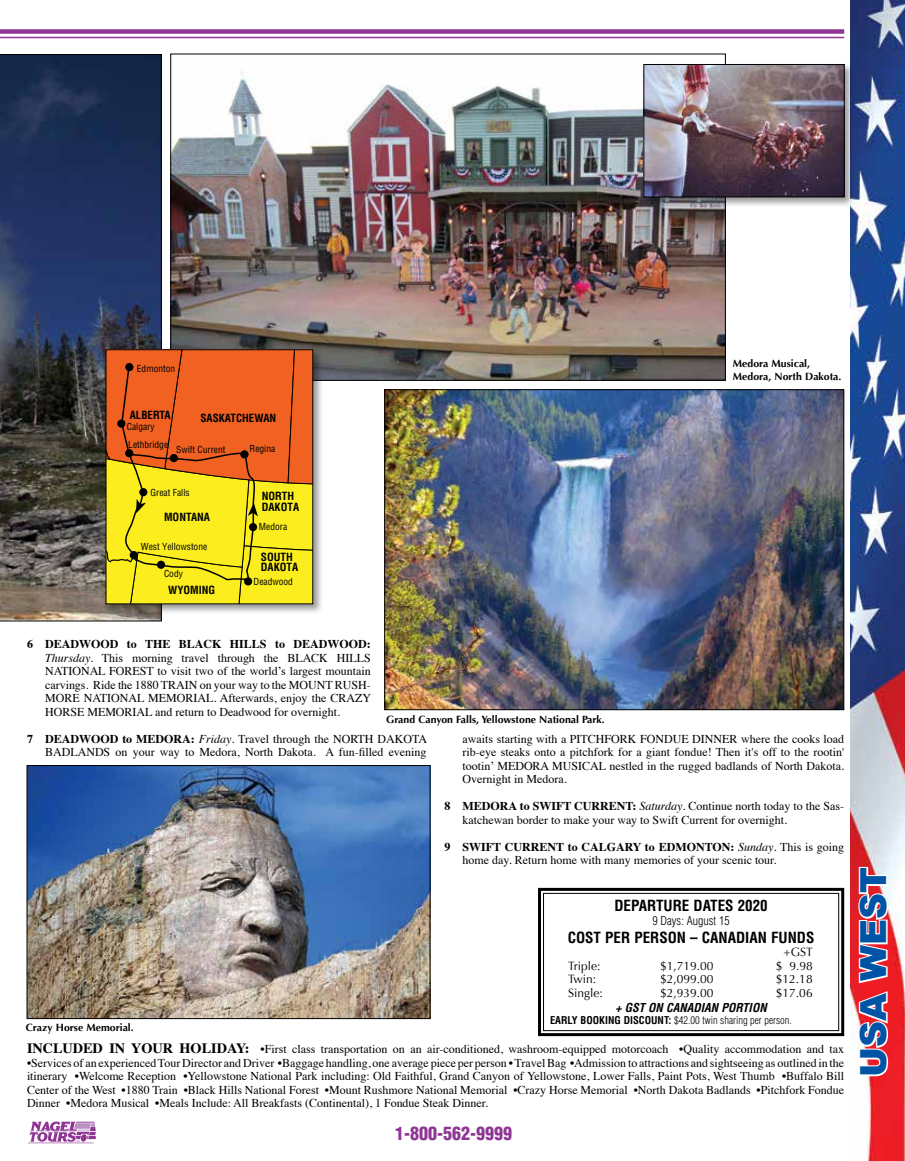
<style>
.page{position:relative;width:905px;height:1161px;background:#fff}
.page>*{position:absolute;margin:0;border:0;box-sizing:border-box;transform-origin:0 0}
.t1{font:900 36px "Arial";color:#0054a6}
.t2{font:900 condensed 18px "Helvetica";color:#8f3694}
.t3{font:700 condensed 15px "Helvetica";color:#000}
.t4{font:12px/13.5px "Times";color:#000;text-align:justify}
.t5{font:12px "Optima";color:#000}
.t6{font:italic 700 condensed 12px "Helvetica";color:#000}
.t7{font:300 condensed 12px "Helvetica";color:#000}
.t8{font:700 condensed 10.95px/10.5px "Helvetica";color:#000}
.t9{font:700 10.5px/12.6px "Optima";color:#000}
.t10{font:300 condensed 10.5px "Helvetica";color:#000}
.t11{font:condensed 9.45px "Helvetica";color:#000}
.s1{font-weight:700}
.s2{font-style:italic}
.s3{font-weight:700;font-size:14.25px}
</style>
<div class="page">
<svg style="left:0;top:54px;width:162px;height:567px;background:#323c52"></svg>
<svg style="left:0;top:36px;width:844px;height:1px"></svg>
<div style="left:0;top:29px;width:844px;height:5px;background:#8f3694"></div>
<hr style="left:0;top:37px;width:844px;height:1px;background:#8f3694">
<hr style="left:28px;top:1143px;width:66px;height:1px;background:#8f3694">
<svg style="left:30px;top:1122px;width:66px;height:20px"></svg>
<img style="left:850px;top:0;width:54px;height:1161px">
<svg style="left:856px;top:865px;width:33px;height:213px"></svg>
<img style="left:29px;top:767px;width:399px;height:250px">
<div style="left:27px;top:765px;width:403px;height:254px;border:1px solid #000"></div>
<img style="left:172px;top:72px;width:551px;height:307px">
<img style="left:386px;top:391px;width:456px;height:317px">
<div style="left:384px;top:389px;width:460px;height:321px;border:1px solid #000"></div>
<div style="left:641px;top:62px;width:214px;height:146px;background:#000;opacity:.4"></div>
<img style="left:645px;top:66px;width:197px;height:129px">
<div style="left:643px;top:64px;width:201px;height:133px;border:1px solid #000"></div>
<svg style="left:538px;top:887px;width:307px;height:150px"></svg>
<div style="left:543px;top:893px;width:296px;height:138px;border:1px solid #000"></div>
<div style="left:104px;top:348px;width:220px;height:267px;background:#000;opacity:.4"></div>
<svg style="left:108px;top:351px;width:203px;height:251px;background:#eba01e"></svg>
<div style="left:125px;top:363px;width:8px;height:8px;background:#000;border-radius:50%"></div>
<div style="left:157px;top:561px;width:8px;height:8px;background:#000;border-radius:50%"></div>
<p class="t11" style="left:137px;top:363px;width:40px">Edmonton</p>
<p class="t8" style="left:130px;top:410px;width:42px">ALBERTA</p>
<p class="t11" style="left:127px;top:421px;width:29px">Calgary</p>
<p class="t8" style="left:200px;top:413px;width:77px">SASKATCHEWAN</p>
<p class="t11" style="left:128px;top:439px;width:41px">Lethbridge</p>
<p class="t11" style="left:176px;top:444px;width:51px">Swift Current</p>
<p class="t11" style="left:249px;top:443px;width:27px">Regina</p>
<p class="t11" style="left:150px;top:487px;width:41px">Great Falls</p>
<p class="t8" style="left:164px;top:511px;width:47px">MONTANA</p>
<p class="t11" style="left:141px;top:541px;width:68px">West Yellowstone</p>
<p class="t11" style="left:164px;top:568px;width:20px">Cody</p>
<p class="t8" style="left:168px;top:584px;width:49px">WYOMING</p>
<p class="t8" style="left:262px;top:491px;width:39px">NORTH<br>DAKOTA</p>
<p class="t11" style="left:259px;top:520px;width:30px">Medora</p>
<p class="t8" style="left:261px;top:552px;width:39px">SOUTH<br>DAKOTA</p>
<p class="t11" style="left:253px;top:576px;width:41px">Deadwood</p>
<p class="t9" style="left:733px;top:357px;width:110px">Medora Musical,<br>Medora, North Dakota.</p>
<p class="t4" style="left:45px;top:636px;width:327px;text-indent:-18px"><span class="s1">6 DEADWOOD to THE BLACK HILLS to DEADWOOD:<br></span><span class="s2">Thursday</span>. This morning travel through the BLACK HILLS NATIONAL FOREST to visit two of the world’s largest mountain carvings. Ride the 1880 TRAIN on your way to the MOUNT RUSH-MORE NATIONAL MEMORIAL. Afterwards, enjoy the CRAZY HORSE MEMORIAL and return to Deadwood for overnight.</p>
<p class="t4" style="left:27px;top:731px;width:402px;text-align:right"><span class="s1">7 DEADWOOD to MEDORA:</span> <span class="s2">Friday</span>. Travel through the NORTH DAKOTA<br>BADLANDS on your way to Medora, North Dakota. A fun-filled evening</p>
<p class="t4" style="left:462px;top:731px;width:383px">awaits starting with a PITCHFORK FONDUE DINNER where the cooks load rib-eye steaks onto a pitchfork for a giant fondue! Then it's off to the rootin' tootin’ MEDORA MUSICAL nestled in the rugged badlands of North Dakota.<br>Overnight in Medora.</p>
<p class="t4" style="left:462px;top:798px;width:383px;text-indent:-18px"><span class="s1">8 MEDORA to SWIFT CURRENT:</span> <span class="s2">Saturday</span>. Continue north today to the Sas&shy;katchewan border to make your way to Swift Current for overnight.</p>
<p class="t4" style="left:462px;top:839px;width:383px;text-indent:-18px"><span class="s1">9 SWIFT CURRENT to CALGARY to EDMONTON:</span> <span class="s2">Sunday</span>. This is going home day. Return home with many memories of your scenic tour.</p>
<p class="t8" style="left:294px;top:643px;width:51px">NEBRASKA</p>
<p class="t9" style="left:386px;top:713px;width:220px">Grand Canyon Falls, Yellowstone National Park.</p>
<p class="t9" style="left:26px;top:1021px;width:109px">Crazy Horse Memorial.</p>
<p class="t3" style="left:614px;top:897px;width:155px">DEPARTURE DATES 2020</p>
<p class="t7" style="left:652px;top:914px;width:79px">9 Days: August 15</p>
<p class="t3" style="left:567px;top:928px;width:248px">COST PER PERSON – CANADIAN FUNDS</p>
<p class="t5" style="left:783px;top:945px;width:31px">+GST</p>
<p class="t5" style="left:568px;top:959px;width:34px">Triple:</p>
<p class="t5" style="left:660px;top:959px;width:55px">$1,719.00</p>
<p class="t5" style="left:775px;top:959px;width:38px">$ 9.98</p>
<p class="t5" style="left:568px;top:972px;width:30px">Twin:</p>
<p class="t5" style="left:660px;top:972px;width:55px">$2,099.00</p>
<p class="t5" style="left:776px;top:972px;width:38px">$12.18</p>
<p class="t5" style="left:568px;top:986px;width:36px">Single:</p>
<p class="t5" style="left:660px;top:986px;width:55px">$2,939.00</p>
<p class="t5" style="left:776px;top:986px;width:38px">$17.06</p>
<p class="t6" style="left:615px;top:1000px;width:153px">+ GST ON CANADIAN PORTION</p>
<p class="t10" style="left:550px;top:1014px;width:243px"><span class="s1">EARLY BOOKING DISCOUNT:</span> $42.00 twin sharing per person.</p>
<p class="t4" style="left:27px;top:1041px;width:818px"><span class="s3">INCLUDED IN YOUR HOLIDAY:</span> •First class transportation on an air‑conditioned, washroom‑equipped motorcoach •Quality accommodation and tax</p>
<p class="t4" style="left:27px;top:1055px;width:818px">•Services of an experienced Tour Director and Driver •Baggage handling, one average piece per person • Travel Bag •Admission to attractions and sightseeing as outlined in the itinerary •Welcome Reception •Yellowstone National Park including: Old Faithful, Grand Canyon of Yellowstone, Lower Falls, Paint Pots, West Thumb •Buffalo Bill Center of the West •1880 Train •Black Hills National Forest •Mount Rushmore National Memorial •Crazy Horse Memorial •North Dakota Badlands •Pitchfork Fondue Dinner •Medora Musical •Meals Include: All Breakfasts (Continental), 1 Fondue Steak Dinner.</p>
<h2 class="t2" style="left:395px;top:1122px;width:118px">1-800-562-9999</h2>
<h1 class="t1" style="left:853px;top:1077px;width:211px;rotate:-90deg">USA WEST</h1>
</div>
